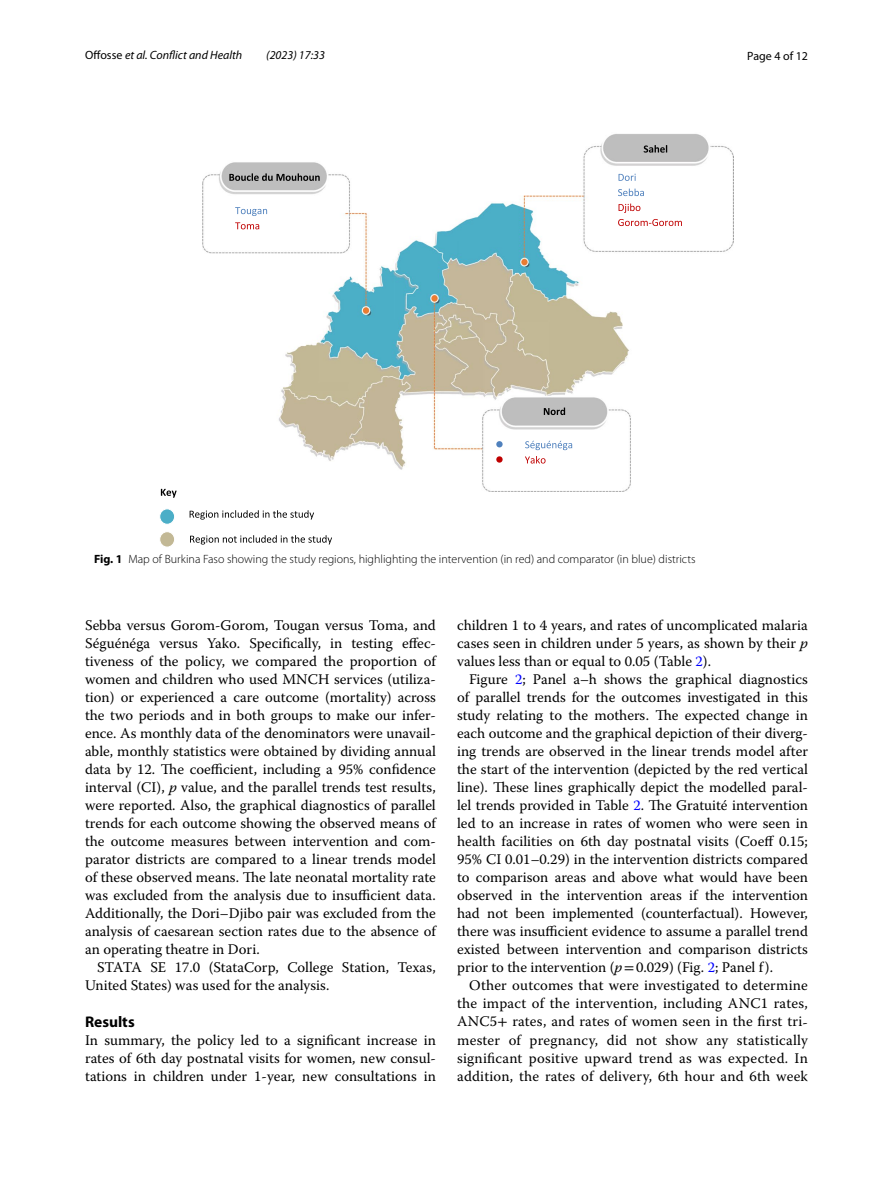
<style>
.page{position:relative;width:893px;height:1187px;background:#fff}
.page>*{position:absolute;margin:0;border:0;box-sizing:border-box;transform-origin:0 0}
.t1{font:700 15.45px "Myriad Pro";color:#000}
.t2{font:14.7px/18px "Warnock Pro";color:#000;text-align:justify}
.t3{font:300 12px "Myriad Pro";color:#000}
.t4{font:italic 12px "Myriad Pro";color:#000}
.t5{font:12px "Myriad Pro";color:#000}
.s1{font-style:normal}
.s2{font-weight:700}
.s3{font-style:italic}
.s4{color:#00f}
.s5{font-family:"STIX"}
</style>
<div class="page">
<img style="left:202px;top:134px;width:532px;height:357px">
<div style="left:160px;top:509px;width:15px;height:15px;background:#4baec7;border-radius:50%"></div>
<div style="left:159px;top:508px;width:16px;height:17px;border:1px solid #fff;border-radius:50%"></div>
<div style="left:160px;top:531px;width:15px;height:16px;background:#c2b895;border-radius:50%"></div>
<div style="left:159px;top:531px;width:16px;height:16px;border:1px solid #fff;border-radius:50%"></div>
<svg style="left:644px;top:145px;width:23px;height:8px"></svg>
<svg style="left:618px;top:174px;width:18px;height:7px"></svg>
<svg style="left:618px;top:188px;width:26px;height:8px"></svg>
<svg style="left:618px;top:203px;width:22px;height:10px"></svg>
<svg style="left:618px;top:219px;width:64px;height:7px"></svg>
<svg style="left:544px;top:407px;width:21px;height:8px"></svg>
<svg style="left:496px;top:441px;width:7px;height:6px"></svg>
<svg style="left:525px;top:440px;width:47px;height:10px"></svg>
<svg style="left:496px;top:456px;width:7px;height:6px"></svg>
<svg style="left:525px;top:456px;width:20px;height:7px"></svg>
<svg style="left:229px;top:173px;width:91px;height:8px"></svg>
<svg style="left:235px;top:207px;width:32px;height:9px"></svg>
<svg style="left:235px;top:222px;width:24px;height:7px"></svg>
<svg style="left:190px;top:510px;width:124px;height:9px"></svg>
<svg style="left:190px;top:535px;width:142px;height:9px"></svg>
<svg style="left:161px;top:489px;width:16px;height:8px"></svg>
<p class="t4" style="left:85px;top:48px;width:159px"><span class="s1">Offosse</span> et al. Conflict and Health</p>
<p class="t4" style="left:266px;top:48px;width:60px">(2023) 17:33</p>
<p class="t5" style="left:747px;top:48px;width:62px">Page 4 of 12</p>
<p class="t3" style="left:94px;top:552px;width:603px"><span class="s2">Fig. 1</span> Map of Burkina Faso showing the study regions, highlighting the intervention (in red) and comparator (in blue) districts</p>
<p class="t2" style="left:85px;top:616px;width:352px">Sebba versus Gorom-Gorom, Tougan versus Toma, and Séguénéga versus Yako. Specifically, in testing effec&shy;tiveness of the policy, we compared the proportion of women and children who used MNCH services (utiliza&shy;tion) or experienced a care outcome (mortality) across the two periods and in both groups to make our infer&shy;ence. As monthly data of the denominators were unavail&shy;able, monthly statistics were obtained by dividing annual data by 12. The coefficient, including a 95% confidence interval (CI), <span class="s3">p</span> value, and the parallel trends test results, were reported. Also, the graphical diagnostics of parallel trends for each outcome showing the observed means of the outcome measures between intervention and com&shy;parator districts are compared to a linear trends model of these observed means. The late neonatal mortality rate was excluded from the analysis due to insufficient data.<br>Additionally, the Dori–Djibo pair was excluded from the analysis of caesarean section rates due to the absence of an operating theatre in Dori.</p>
<p class="t2" style="left:85px;top:958px;width:352px;text-indent:12px">STATA SE 17.0 (StataCorp, College Station, Texas,<br>United States) was used for the analysis.</p>
<p class="t1" style="left:85px;top:1011px;width:51px">Results</p>
<p class="t2" style="left:85px;top:1030px;width:352px">In summary, the policy led to a significant increase in rates of 6th day postnatal visits for women, new consul&shy;tations in children under 1-year, new consultations in</p>
<p class="t2" style="left:457px;top:616px;width:352px">children 1 to 4 years, and rates of uncomplicated malaria cases seen in children under 5 years, as shown by their <span class="s3">p </span>values less than or equal to 0.05 (Table <span class="s4">2</span>).</p>
<p class="t2" style="left:457px;top:670px;width:352px;text-indent:12px">Figure <span class="s4">2</span>; Panel a–h shows the graphical diagnostics of parallel trends for the outcomes investigated in this study relating to the mothers. The expected change in each outcome and the graphical depiction of their diverg&shy;ing trends are observed in the linear trends model after the start of the intervention (depicted by the red vertical line). These lines graphically depict the modelled paral&shy;lel trends provided in Table <span class="s4">2</span>. The Gratuité intervention led to an increase in rates of women who were seen in health facilities on 6th day postnatal visits (Coeff 0.15; 95% CI 0.01–0.29) in the intervention districts compared to comparison areas and above what would have been observed in the intervention areas if the intervention had not been implemented (counterfactual). However, there was insufficient evidence to assume a parallel trend existed between intervention and comparison districts prior to the intervention (<span class="s3">p</span><span class="s5">=</span>0.029) (Fig. <span class="s4">2</span>; Panel f).</p>
<p class="t2" style="left:457px;top:976px;width:352px;text-indent:12px">Other outcomes that were investigated to determine the impact of the intervention, including ANC1 rates, ANC5<span class="s5">+</span> rates, and rates of women seen in the first tri&shy;mester of pregnancy, did not show any statistically significant positive upward trend as was expected. In addition, the rates of delivery, 6th hour and 6th week</p>
</div>
